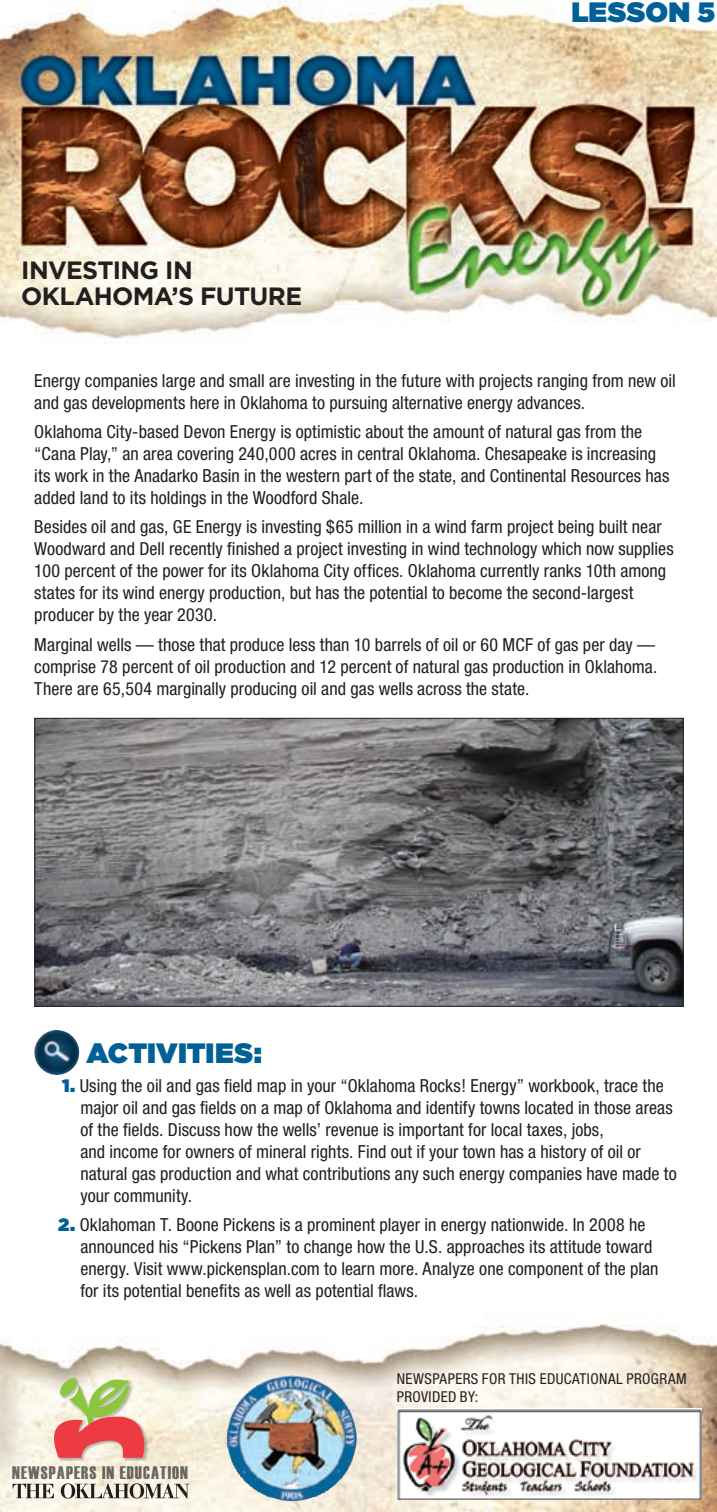
<style>
.page{position:relative;width:717px;height:1512px;background:#fff}
.page>*{position:absolute;margin:0;border:0;box-sizing:border-box;transform-origin:0 0}
.t1{font:900 28px "Gotham";letter-spacing:.005em;color:#016096}
.t2{font:700 25px/26px "Gotham";letter-spacing:-.025em;color:#231f20}
.t3{font:18.2px "Haettenschweiler";letter-spacing:.06em;color:#6c6d70}
.t4{font:condensed 18px/22px "Helvetica Neue";color:#231f20}
.t5{font:condensed 15px/18px "Helvetica Neue";letter-spacing:.025em;color:#231f20}
.s1{font-family:"Gotham";font-weight:900;font-stretch:normal;color:#016096}
</style>
<div class="page">
<img style="left:0;top:0;width:717px;height:1512px">
<img style="left:397px;top:1409px;width:304px;height:91px">
<img style="left:227px;top:1375px;width:131px;height:128px">
<svg style="left:13px;top:1484px;width:41px;height:14px"></svg>
<svg style="left:61px;top:1483px;width:128px;height:16px;background:#ada89e"></svg>
<img style="left:53px;top:1416px;width:95px;height:45px">
<svg style="left:52px;top:1377px;width:93px;height:81px;background:#dba589"></svg>
<img style="left:34px;top:1030px;width:46px;height:45px">
<img style="left:36px;top:720px;width:645px;height:285px">
<h2 class="t2" style="left:21px;top:257px;width:282px">INVESTI NG I N<br>OKLAHOMA’S FUTURE</h2>
<h1 class="t1" style="left:571px;top:-8px;width:145px">LESSON 5</h1>
<p class="t4" style="left:34px;top:370px;width:643px">Energy companies large and small are investing in the future with projects ranging from new oil and gas developments here in Oklahoma to pursuing alternative energy advances.</p>
<p class="t4" style="left:34px;top:421px;width:636px">Oklahoma City-based Devon Energy is optimistic about the amount of natural gas from the “Cana Play,” an area covering 240,000 acres in central Oklahoma. Chesapeake is increasing its work in the Anadarko Basin in the western part of the state, and Continental Resources has added land to its holdings in the Woodford Shale.</p>
<p class="t4" style="left:34px;top:516px;width:640px">Besides oil and gas, GE Energy is investing $65 million in a wind farm project being built near Woodward and Dell recently finished a project investing in wind technology which now supplies 100 percent of the power for its Oklahoma City offices. Oklahoma currently ranks 10th among states for its wind energy production, but has the potential to become the second-largest producer by the year 2030.</p>
<p class="t4" style="left:34px;top:633px;width:479px">Marginal wells — those that produce less than 10 barrels of oil or 60 MCF</p>
<p class="t4" style="left:34px;top:633px;width:624px;text-indent:503px">of gas per day — comprise 78 percent of oil production and 12 percent of natural gas production in Oklahoma.<br>There are 65,504 marginally producing oil and gas wells across the state.</p>
<h1 class="t1" style="left:86px;top:1033px;width:177px">ACTIVITIES:</h1>
<p class="t4" style="left:80px;top:1075px;width:597px;text-indent:-18px"><span class="s1">1.</span> Using the oil and gas field map in your “Oklahoma Rocks! Energy” workbook, trace the major oil and gas fields on a map of Oklahoma and identify towns located in those areas of the fields. Discuss how the wells’ revenue is important for local taxes, jobs,<br>and income for owners of mineral rights. Find out if your town has a history of oil or natural gas production and what contributions any such energy companies have made to your community.</p>
<p class="t4" style="left:80px;top:1214px;width:579px;text-indent:-22px"><span class="s1">2.</span> Oklahoman T. Boone Pickens is a prominent player in energy nationwide. In 2008 he announced his “Pickens Plan” to change how the U.S. approaches its attitude toward energy. Visit www.pickensplan.com to learn more. Analyze one component of the plan for its potential benefits as well as potential flaws.</p>
<p class="t3" style="left:12px;top:1463px;width:177px">NEWSPAPERS IN EDUCATION</p>
<p class="t5" style="left:397px;top:1370px;width:291px">Newspapers for this educational program provided by:</p>
</div>
